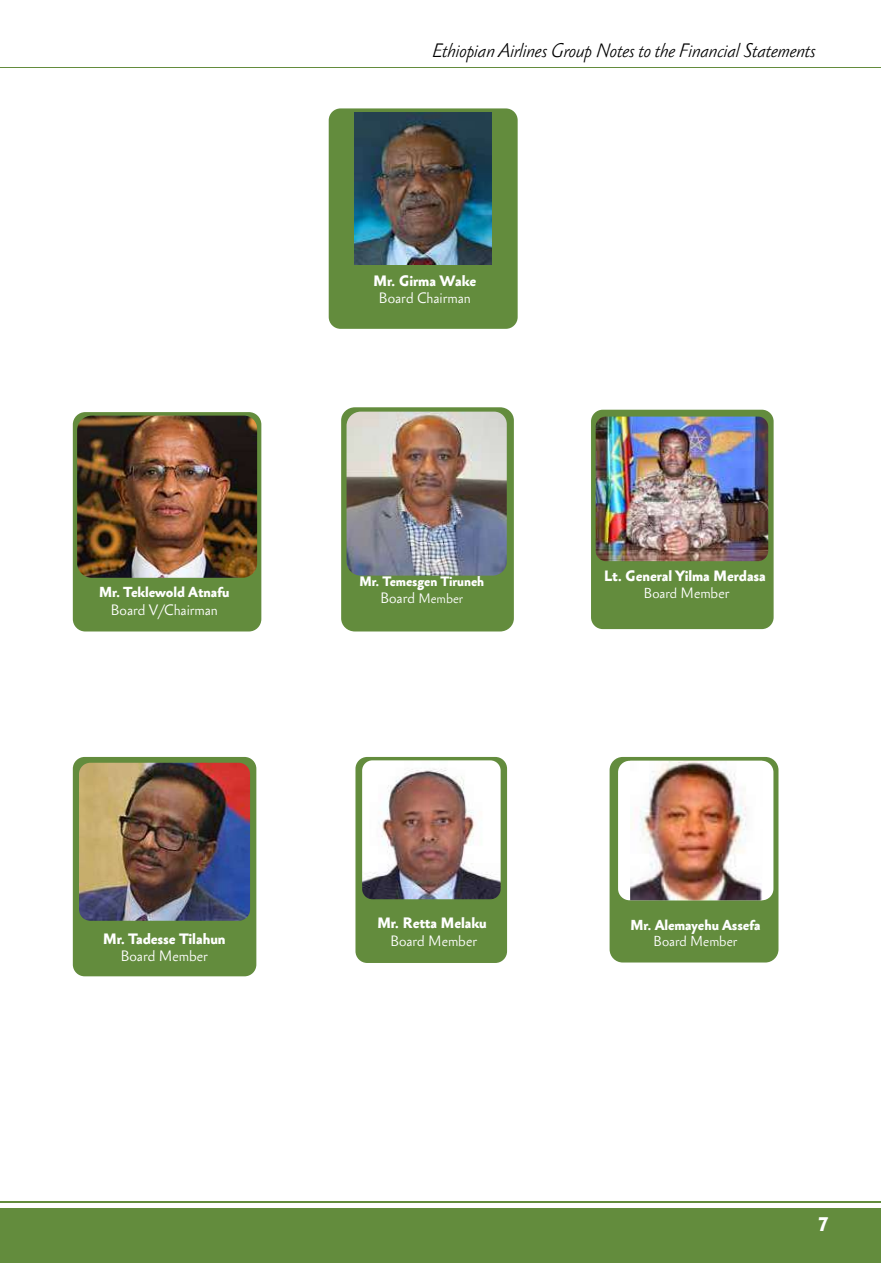
<style>
.page{position:relative;width:881px;height:1263px;background:#fff}
.page>*{position:absolute;margin:0;border:0;box-sizing:border-box;transform-origin:0 0}
.t1{font:italic 300 18px "Sebastian";color:#000}
.t2{font:700 18px "Sebastian Medium UCF";color:#fff}
.t3{font:700 13.8px "Sebastian Medium UCF";color:#fff}
.t4{font:13.8px "Sebastian Light Pro";color:#fff}
.t5{font:700 13.35px "Sebastian Medium UCF";color:#fff}
.t6{font:13.35px "Sebastian Light Pro";color:#fff}
.t7{font:700 12.6px "Sebastian Medium UCF";color:#fff}
.t8{font:12.6px "Sebastian Light Pro";color:#fff}
.s1{font-size:13.8px}
.s2{font-size:13.35px}
</style>
<div class="page">
<div style="left:0;top:1208px;width:880px;height:55px;background:#638c3d"></div>
<hr style="left:0;top:1201px;width:880px;height:2px;background:#638c3d">
<hr style="left:0;top:67px;width:880px;height:1px;background:#638c3d">
<div style="left:328px;top:108px;width:189px;height:221px;background:#638c3d;border-radius:12px"></div>
<img style="left:354px;top:113px;width:137px;height:152px">
<div style="left:341px;top:407px;width:172px;height:224px;background:#638c3d;border-radius:13px"></div>
<img style="left:346px;top:412px;width:160px;height:164px">
<div style="left:73px;top:757px;width:183px;height:219px;background:#638c3d;border-radius:12px"></div>
<img style="left:79px;top:763px;width:171px;height:158px">
<div style="left:73px;top:412px;width:188px;height:219px;background:#638c3d;border-radius:12px"></div>
<img style="left:77px;top:416px;width:180px;height:162px">
<div style="left:355px;top:757px;width:152px;height:206px;background:#638c3d;border-radius:12px"></div>
<img style="left:362px;top:760px;width:138px;height:139px">
<div style="left:590px;top:410px;width:183px;height:219px;background:#638c3d;border-radius:12px"></div>
<img style="left:595px;top:417px;width:173px;height:144px">
<div style="left:609px;top:757px;width:169px;height:205px;background:#638c3d;border-radius:13px"></div>
<div style="left:617px;top:761px;width:156px;height:139px;background:#fff;border-radius:12px"></div>
<img style="left:630px;top:761px;width:132px;height:139px">
<p class="t5" style="left:99px;top:583px;width:132px">Mr. Teklewold Atnafu</p>
<p class="t4" style="left:111px;top:601px;width:108px">Board V/Chairman</p>
<p class="t3" style="left:103px;top:930px;width:124px">Mr. Tadesse Tilahun</p>
<p class="t4" style="left:121px;top:947px;width:89px">Board Member</p>
<h1 class="t1" style="left:432px;top:39px;width:385px">Ethiopian Airlines Group Notes to the Financial Statements</h1>
<p class="t3" style="left:373px;top:272px;width:104px">Mr. Girma Wake</p>
<p class="t4" style="left:379px;top:289px;width:93px">Board Chairman</p>
<p class="t7" style="left:359px;top:573px;width:126px">Mr. Temesgen Tiruneh</p>
<p class="t8" style="left:380px;top:591px;width:84px"><span class="s1">Board</span> Member</p>
<p class="t3" style="left:604px;top:567px;width:163px">Lt. General Yilma Merdasa</p>
<p class="t4" style="left:643px;top:584px;width:87px"><span class="s2">Board</span> Member</p>
<p class="t3" style="left:377px;top:914px;width:111px">Mr. Retta Melaku</p>
<p class="t4" style="left:390px;top:932px;width:88px">Board Member</p>
<p class="t5" style="left:630px;top:916px;width:132px">Mr. Alemayehu Assefa</p>
<p class="t6" style="left:653px;top:933px;width:85px">Board Member</p>
<h1 class="t2" style="left:817px;top:1212px;width:12px">7</h1>
</div>
